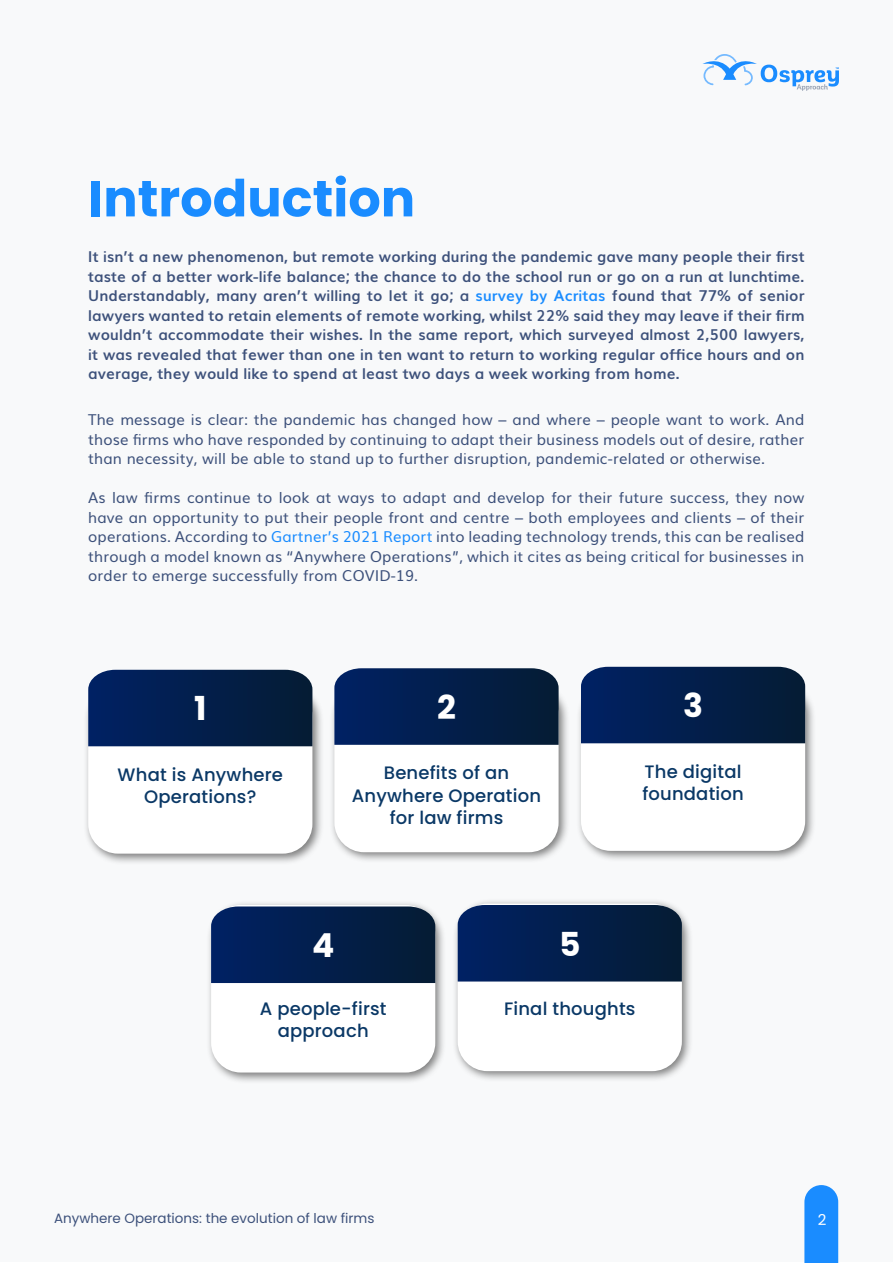
<style>
.page{position:relative;width:893px;height:1263px;background:#fff}
.page>*{position:absolute;margin:0;border:0;box-sizing:border-box;transform-origin:0 0}
.t1{font:700 51px "Poppins";color:#1a8cff}
.t2{font:700 33px "Poppins";color:#fff}
.t3{font:500 18px/22.5px "Poppins";letter-spacing:.01em;color:#0a3866;text-align:center}
.t4{font:15px/19.5px "Muli";letter-spacing:.01em;color:#3d517b;text-align:justify}
.t5{font:700 15px/19.5px "Muli";letter-spacing:.01em;color:#3d517b;text-align:justify}
.t6{font:15px "Poppins";color:#fff}
.t7{font:13.5px "Poppins";color:#3d517b}
.s1{color:#1a8cff}
</style>
<div class="page">
<div style="left:0;top:0;width:893px;height:1261px;background:#f8f9fa"></div>
<svg style="left:804px;top:1185px;width:34px;height:78px"></svg>
<svg style="left:702px;top:54px;width:137px;height:37px"></svg>
<div style="left:83px;top:681px;width:241px;height:184px;background:#545454;opacity:.75"></div>
<div style="left:88px;top:686px;width:224px;height:168px;background:#fff;border-radius:30px"></div>
<svg style="left:88px;top:670px;width:224px;height:76px"></svg>
<div style="left:329px;top:679px;width:241px;height:185px;background:#545454;opacity:.75"></div>
<div style="left:334px;top:685px;width:225px;height:167px;background:#fff;border-radius:30px"></div>
<svg style="left:334px;top:668px;width:225px;height:77px"></svg>
<div style="left:576px;top:678px;width:241px;height:184px;background:#545454;opacity:.75"></div>
<div style="left:581px;top:683px;width:224px;height:168px;background:#fff;border-radius:30px"></div>
<svg style="left:581px;top:667px;width:224px;height:76px"></svg>
<div style="left:206px;top:900px;width:241px;height:184px;background:#545454;opacity:.75"></div>
<div style="left:211px;top:905px;width:224px;height:167px;background:#fff;border-radius:30px"></div>
<svg style="left:211px;top:906px;width:224px;height:77px"></svg>
<div style="left:452px;top:898px;width:241px;height:184px;background:#545454;opacity:.75"></div>
<div style="left:458px;top:903px;width:224px;height:168px;background:#fff;border-radius:30px"></div>
<svg style="left:458px;top:905px;width:224px;height:76px"></svg>
<p class="t1" style="left:88px;top:169px;width:328px">Introduction</p>
<p class="t5" style="left:88px;top:246px;width:718px">It isn’t a new phenomenon, but remote working during the pandemic gave many people their first taste of a better work-life balance; the chance to do the school run or go on a run at lunchtime.<br>Understandably, many aren’t willing to let it go; a <span class="s1">survey by Acritas</span> found that 77% of senior lawyers wanted to retain elements of remote working, whilst 22% said they may leave if their firm wouldn’t accommodate their wishes. In the same report, which surveyed almost 2,500 lawyers, it was revealed that fewer than one in ten want to return to working regular office hours and on average, they would like to spend at least two days a week working from home.</p>
<p class="t4" style="left:88px;top:409px;width:718px">The message is clear: the pandemic has changed how – and where – people want to work. And those firms who have responded by continuing to adapt their business models out of desire, rather than necessity, will be able to stand up to further disruption, pandemic-related or otherwise.</p>
<p class="t4" style="left:88px;top:487px;width:718px">As law firms continue to look at ways to adapt and develop for their future success, they now have an opportunity to put their people front and centre – both employees and clients – of their operations. According to <span class="s1">Gartner’s 2021 Report</span> into leading technology trends, this can be realised through a model known as “Anywhere Operations”, which it cites as being critical for businesses in order to emerge successfully from COVID-19.</p>
<p class="t2" style="left:194px;top:690px;width:14px">1</p>
<p class="t3" style="left:118px;top:763px;width:167px">What is Anywhere<br>Operations?</p>
<p class="t2" style="left:437px;top:688px;width:20px">2</p>
<p class="t3" style="left:352px;top:762px;width:191px">Benefits of an<br>Anywhere Operation for law firms</p>
<p class="t2" style="left:683px;top:687px;width:21px">3</p>
<p class="t3" style="left:642px;top:760px;width:103px;text-align:left">The digital foundation</p>
<p class="t2" style="left:312px;top:926px;width:24px">4</p>
<p class="t3" style="left:260px;top:997px;width:128px">A people-first approach</p>
<p class="t2" style="left:559px;top:925px;width:23px">5</p>
<p class="t3" style="left:504px;top:997px;width:133px">Final thoughts</p>
<p class="t7" style="left:54px;top:1210px;width:322px">Anywhere Operations: the evolution of law firms</p>
<p class="t6" style="left:818px;top:1211px;width:10px">2</p>
</div>
